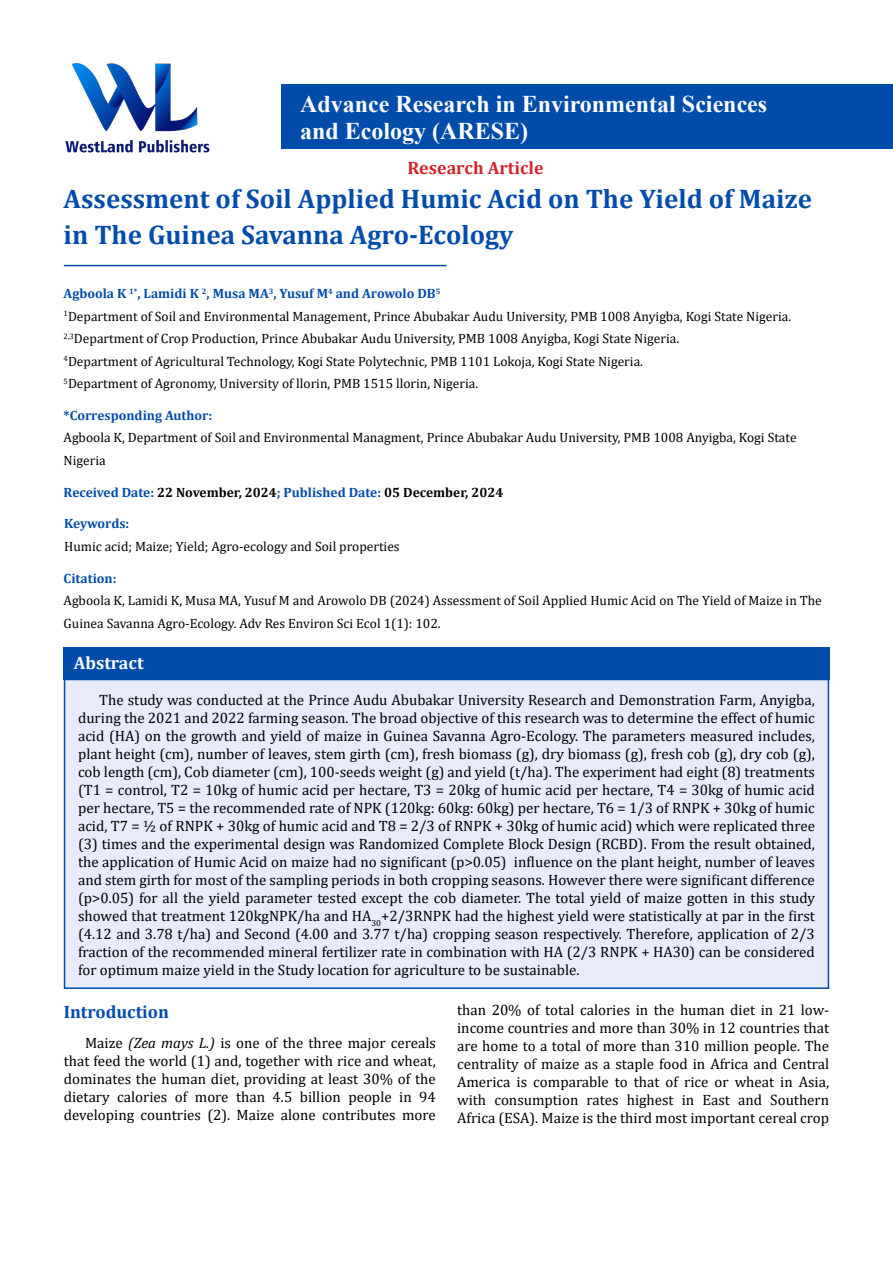
<style>
.page{position:relative;width:893px;height:1263px;background:#fff}
.page>*{position:absolute;margin:0;border:0;box-sizing:border-box;transform-origin:0 0}
.t1{font:700 27px/36px "Cambria";color:#014cab}
.t2{font:700 24px/27px "Times New Roman";color:#fff}
.t3{font:700 18px "Cambria";color:#d2232a}
.t4{font:700 18px "Cambria";color:#014cab}
.t5{font:700 18px "Cambria";color:#fff}
.t6{font:15px/18px "Cambria";color:#000;text-align:justify}
.t7{font:13.5px/22.5px "Cambria";color:#000}
.t8{font:700 13.5px "Cambria";color:#000}
.t9{font:700 13.5px "Cambria";color:#014cab}
.s1{font-weight:700;color:#014cab}
.s2{color:#014cab}
.s3{font-style:italic}
</style>
<div class="page">
<div style="left:63px;top:647px;width:766px;height:32px;background:#014cab"></div>
<div style="left:281px;top:84px;width:612px;height:65px;background:#014cab"></div>
<img style="left:65px;top:64px;width:144px;height:89px">
<div style="left:65px;top:679px;width:763px;height:309px;background:#e8ebfc"></div>
<div style="left:64px;top:679px;width:765px;height:310px;border:2px solid #014cab"></div>
<hr style="left:64px;top:265px;width:382px;height:1px;background:#014cab">
<h2 class="t2" style="left:300px;top:89px;width:469px">Advance Research in Environmental Sciences and Ecology (ARESE)</h2>
<p class="t3" style="left:407px;top:155px;width:138px">Research Article</p>
<h1 class="t1" style="left:64px;top:179px;width:750px">Assessment of Soil Applied Humic Acid on The Yield of Maize in The Guinea Savanna Agro-Ecology</h1>
<p class="t7" style="left:64px;top:282px;width:729px"><span class="s1">Agboola K</span> <sup>1*</sup><span class="s1">, Lamidi K</span> <sup>2</sup><span class="s1">, Musa MA</span><sup>3</sup><span class="s1">, Yusuf M</span><sup>4</sup> <span class="s1">and Arowolo DB</span><sup>5<br></sup><sup>1</sup>Department of Soil and Environmental Management, Prince Abubakar Audu University, PMB 1008 Anyigba, Kogi State Nigeria.<br><sup>2,3</sup>Department of Crop Production, Prince Abubakar Audu University, PMB 1008 Anyigba, Kogi State Nigeria.<br><sup>4</sup>Department of Agricultural Technology, Kogi State Polytechnic, PMB 1101 Lokoja, Kogi State Nigeria.<br><sup>5</sup>Department of Agronomy, University of llorin, PMB 1515 llorin, Nigeria.</p>
<p class="t9" style="left:64px;top:406px;width:150px">*Corresponding Author:</p>
<p class="t7" style="left:64px;top:426px;width:734px">Agboola K, Department of Soil and Environmental Managment, Prince Abubakar Audu University, PMB 1008 Anyigba, Kogi State<br>Nigeria</p>
<p class="t8" style="left:64px;top:482px;width:441px"><span class="s2">Received Date:</span> 22 November, 2024<span class="s2">; Published Date:</span> 05 December, 2024</p>
<p class="t9" style="left:64px;top:514px;width:67px">Keywords:</p>
<p class="t7" style="left:64px;top:535px;width:337px">Humic acid; Maize; Yield; Agro-ecology and Soil properties</p>
<p class="t9" style="left:64px;top:568px;width:54px">Citation:</p>
<p class="t7" style="left:64px;top:589px;width:760px">Agboola K, Lamidi K, Musa MA, Yusuf M and Arowolo DB (2024) Assessment of Soil Applied Humic Acid on The Yield of Maize in The<br>Guinea Savanna Agro-Ecology. Adv Res Environ Sci Ecol 1(1): 102.</p>
<p class="t5" style="left:74px;top:650px;width:71px">Abstract</p>
<p class="t6" style="left:78px;top:690px;width:738px;text-indent:21px">The study was conducted at the Prince Audu Abubakar University Research and Demonstration Farm, Anyigba, during the 2021 and 2022 farming season. The broad objective of this research was to determine the effect of humic acid (HA) on the growth and yield of maize in Guinea Savanna Agro-Ecology. The parameters measured includes, plant height (cm), number of leaves, stem girth (cm), fresh biomass (g), dry biomass (g), fresh cob (g), dry cob (g), cob length (cm), Cob diameter (cm), 100-seeds weight (g) and yield (t/ha). The experiment had eight (8) treatments (T1 = control, T2 = 10kg of humic acid per hectare, T3 = 20kg of humic acid per hectare, T4 = 30kg of humic acid per hectare, T5 = the recommended rate of NPK (120kg: 60kg: 60kg) per hectare, T6 = 1/3 of RNPK + 30kg of humic acid, T7 = ½ of RNPK + 30kg of humic acid and T8 = 2/3 of RNPK + 30kg of humic acid) which were replicated three (3) times and the experimental design was Randomized Complete Block Design (RCBD). From the result obtained, the application of Humic Acid on maize had no significant (p&gt;0.05) influence on the plant height, number of leaves and stem girth for most of the sampling periods in both cropping seasons. However there were significant difference (p&gt;0.05) for all the yield parameter tested except the cob diameter. The total yield of maize gotten in this study showed that treatment 120kgNPK/ha and HA<sub>30</sub>+2/3RNPK had the highest yield were statistically at par in the first (4.12 and 3.78 t/ha) and Second (4.00 and 3.77 t/ha) cropping season respectively. Therefore, application of 2/3 fraction of the recommended mineral fertilizer rate in combination with HA (2/3 RNPK + HA30) can be considered for optimum maize yield in the Study location for agriculture to be sustainable.</p>
<p class="t4" style="left:64px;top:999px;width:107px">Introduction</p>
<p class="t6" style="left:64px;top:1034px;width:374px;text-indent:21px">Maize <span class="s3">(Zea mays L.)</span> is one of the three major cereals that feed the world (1) and, together with rice and wheat, dominates the human diet, providing at least 30% of the dietary calories of more than 4.5 billion people in 94 developing countries (2). Maize alone contributes more</p>
<p class="t6" style="left:457px;top:1001px;width:374px">than 20% of total calories in the human diet in 21 low&shy;income countries and more than 30% in 12 countries that are home to a total of more than 310 million people. The centrality of maize as a staple food in Africa and Central America is comparable to that of rice or wheat in Asia, with consumption rates highest in East and Southern Africa (ESA). Maize is the third most important cereal crop</p>
</div>
